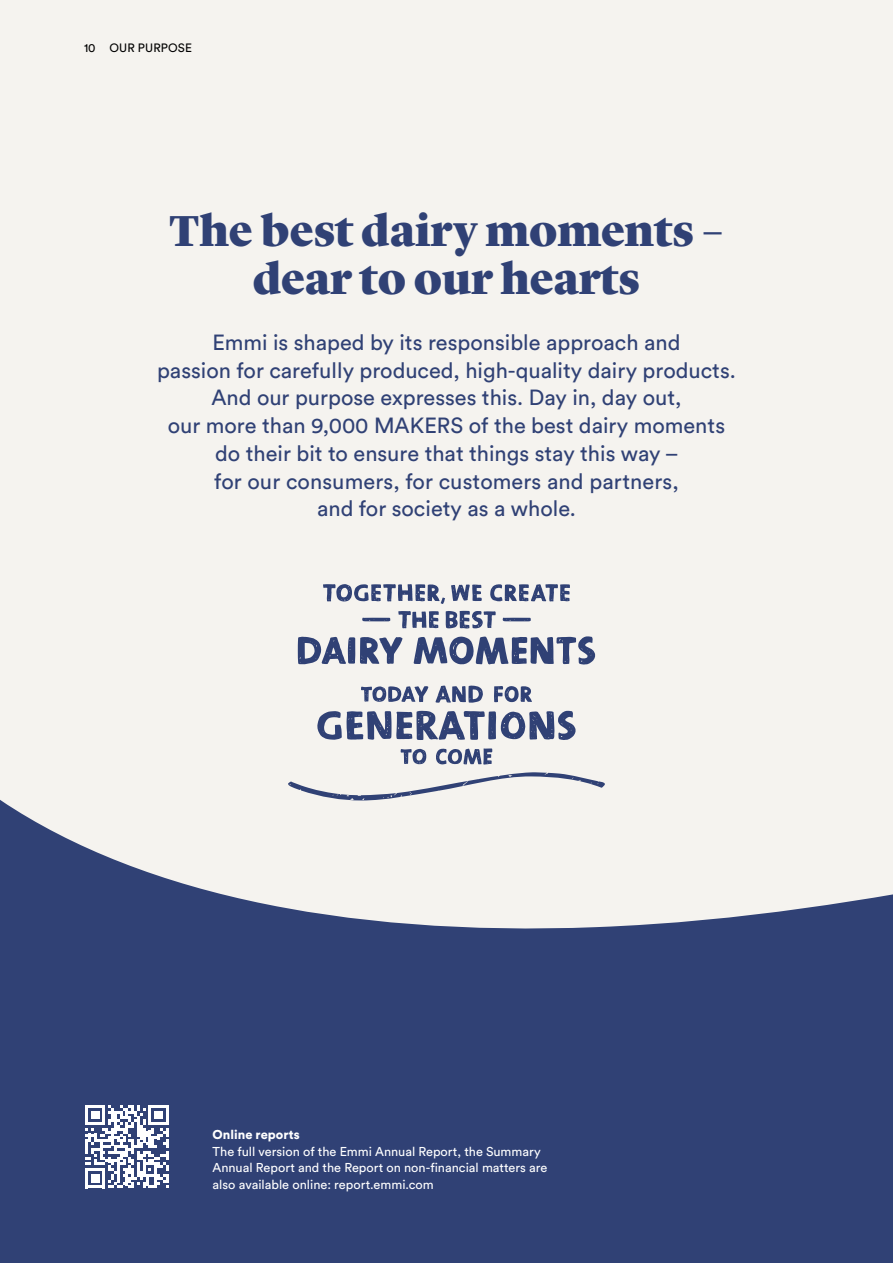
<style>
.page{position:relative;width:893px;height:1263px;background:#304175}
.page>*{position:absolute;margin:0;border:0;box-sizing:border-box;transform-origin:0 0}
.t1{font:900 45px/48px "Lyon Display";color:#304175;text-align:center}
.t2{font:21.75px/27.8px "Circular Std";color:#304175;text-align:center}
.t3{font:12.75px/16.5px "Circular Std";color:#fff}
.t4{font:900 12.75px "Circular Std";color:#fff}
.t5{font:12px "Circular Std";letter-spacing:.01em;color:#000}
</style>
<div class="page">
<div style="left:0;top:0;width:893px;height:929px;background:#f5f3ef"></div>
<svg style="left:85px;top:1105px;width:84px;height:83px"></svg>
<svg style="left:436px;top:748px;width:56px;height:17px"></svg>
<svg style="left:401px;top:749px;width:25px;height:15px"></svg>
<svg style="left:317px;top:711px;width:259px;height:29px"></svg>
<svg style="left:298px;top:637px;width:104px;height:27px"></svg>
<svg style="left:414px;top:636px;width:181px;height:29px"></svg>
<svg style="left:361px;top:686px;width:67px;height:16px"></svg>
<svg style="left:435px;top:685px;width:48px;height:18px"></svg>
<svg style="left:494px;top:686px;width:38px;height:16px"></svg>
<svg style="left:323px;top:584px;width:122px;height:20px"></svg>
<svg style="left:490px;top:584px;width:80px;height:17px"></svg>
<svg style="left:451px;top:584px;width:31px;height:17px"></svg>
<svg style="left:284px;top:772px;width:325px;height:28px;background:#d7d8dc"></svg>
<svg style="left:446px;top:611px;width:50px;height:17px"></svg>
<svg style="left:398px;top:611px;width:41px;height:17px"></svg>
<svg style="left:362px;top:618px;width:28px;height:3px"></svg>
<svg style="left:503px;top:618px;width:28px;height:3px"></svg>
<p class="t5" style="left:84px;top:41px;width:110px">10 OUR PURPOSE</p>
<h1 class="t1" style="left:170px;top:203px;width:555px">The best dairy moments – dear to our hearts</h1>
<p class="t2" style="left:157px;top:328px;width:580px">Emmi is shaped by its responsible approach and<br>passion for carefully produced, high-quality dairy products.<br>And our purpose expresses this. Day in, day out,<br>our more than 9,000 MAKERS of the best dairy moments do their bit to ensure that things stay this way –<br>for our consumers, for customers and partners,<br>and for society as a whole.</p>
<p class="t4" style="left:213px;top:1126px;width:89px">Online reports</p>
<p class="t3" style="left:213px;top:1143px;width:336px">The full version of the Emmi Annual Report, the Summary<br>Annual Report and the Report on non-financial matters are also available online: report.emmi.com</p>
</div>
